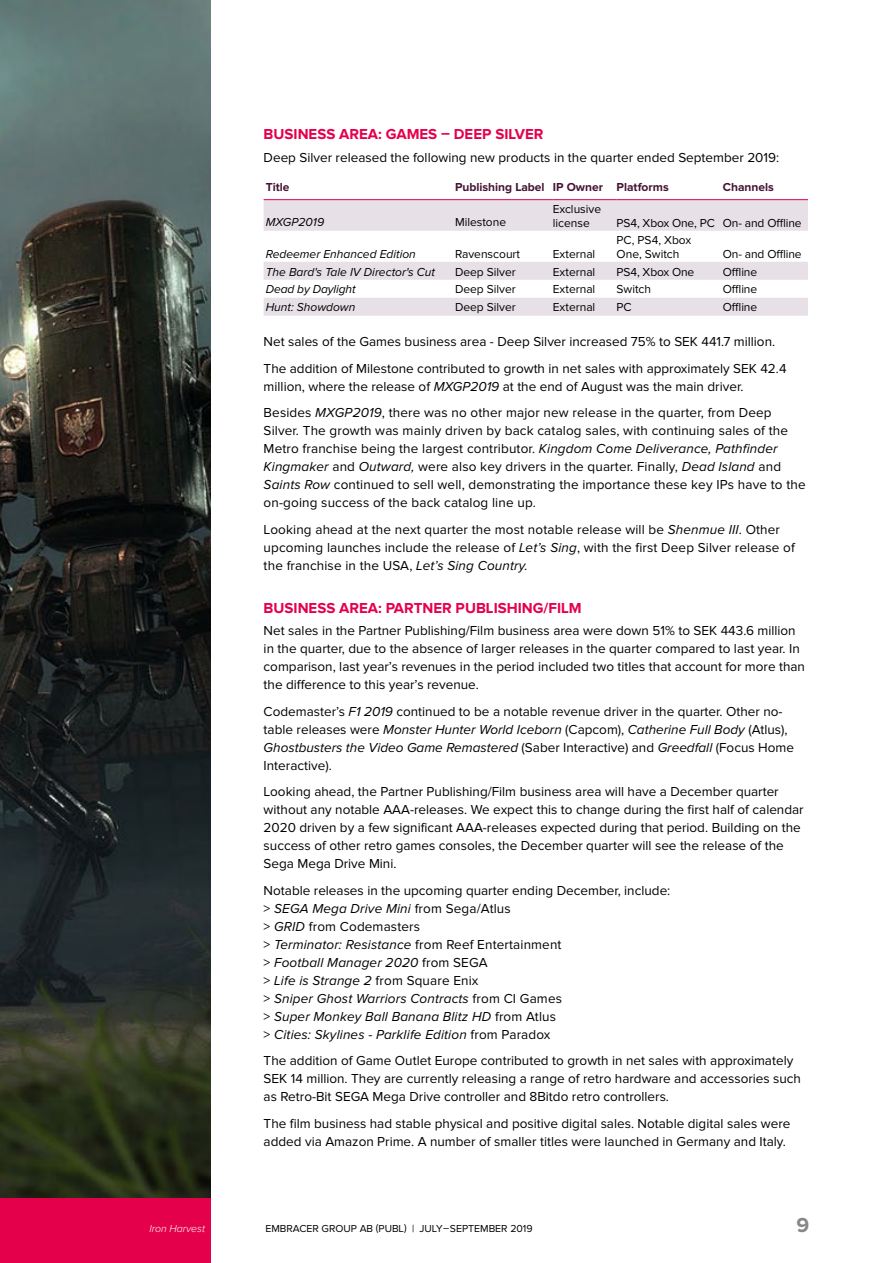
<style>
.page{position:relative;width:893px;height:1263px;background:#fff}
.page>*{position:absolute;margin:0;border:0;box-sizing:border-box;transform-origin:0 0}
.t1{font:700 21px "Proxima Nova";color:#878787}
.t2{font:700 15px "Proxima Nova";color:#e5004b}
.t3{font:13.5px/18px "Proxima Nova";color:#000}
.t4{font:12px/13.5px "Proxima Nova";color:#000}
.t5{font:italic 12px "Proxima Nova";color:#000}
.t6{font:700 12px "Proxima Nova";color:#441334}
.t7{font:10.5px "Proxima Nova";color:#000}
.t8{font:italic 300 10.5px "Proxima Nova";color:#fff}
.s1{font-style:italic}
</style>
<div class="page">
<svg style="left:264px;top:200px;width:544px;height:116px;fill:#e7e0e7"></svg>
<hr style="left:264px;top:199px;width:191px;height:1px;background:#e5004b">
<hr style="left:455px;top:199px;width:98px;height:1px;background:#e5004b">
<hr style="left:553px;top:199px;width:64px;height:1px;background:#e5004b">
<hr style="left:617px;top:199px;width:106px;height:1px;background:#e5004b">
<hr style="left:723px;top:199px;width:85px;height:1px;background:#e5004b">
<div style="left:0;top:1198px;width:211px;height:65px;background:#e5004b"></div>
<img style="left:0;top:0;width:211px;height:1198px">
<p class="t8" style="left:149px;top:1224px;width:57px">Iron Harvest</p>
<p class="t2" style="left:264px;top:126px;width:281px">BUSINESS AREA: GAMES – DEEP SILVER</p>
<p class="t3" style="left:264px;top:148px;width:517px">Deep Silver released the following new products in the quarter ended September 2019:</p>
<p class="t6" style="left:266px;top:180px;width:25px">Title</p>
<p class="t6" style="left:455px;top:180px;width:215px">Publishing Label IP Owner Platforms</p>
<p class="t6" style="left:723px;top:180px;width:53px">Channels</p>
<p class="t5" style="left:266px;top:217px;width:60px">MXGP2019</p>
<p class="t4" style="left:455px;top:216px;width:53px">Milestone</p>
<p class="t4" style="left:553px;top:203px;width:50px">Exclusive license</p>
<p class="t4" style="left:617px;top:216px;width:187px">PS4, Xbox One, PC On- and Offline</p>
<p class="t5" style="left:266px;top:248px;width:152px">Redeemer Enhanced Edition</p>
<p class="t4" style="left:455px;top:247px;width:67px">Ravenscourt</p>
<p class="t4" style="left:553px;top:247px;width:44px">External</p>
<p class="t4" style="left:617px;top:234px;width:76px">PC, PS4, Xbox<br>One, Switch</p>
<p class="t4" style="left:723px;top:247px;width:80px">On- and Offline</p>
<p class="t5" style="left:266px;top:266px;width:171px">The Bard's Tale IV Director's Cut</p>
<p class="t4" style="left:455px;top:265px;width:62px">Deep Silver</p>
<p class="t4" style="left:553px;top:265px;width:44px">External</p>
<p class="t4" style="left:617px;top:265px;width:79px">PS4, Xbox One</p>
<p class="t4" style="left:723px;top:265px;width:36px">Offline</p>
<p class="t5" style="left:266px;top:284px;width:91px">Dead by Daylight</p>
<p class="t4" style="left:455px;top:283px;width:62px">Deep Silver</p>
<p class="t4" style="left:553px;top:283px;width:44px">External</p>
<p class="t4" style="left:617px;top:283px;width:36px">Switch</p>
<p class="t4" style="left:723px;top:283px;width:36px">Offline</p>
<p class="t5" style="left:266px;top:302px;width:91px">Hunt: Showdown</p>
<p class="t4" style="left:455px;top:301px;width:62px">Deep Silver</p>
<p class="t4" style="left:553px;top:301px;width:44px">External</p>
<p class="t4" style="left:617px;top:301px;width:17px">PC</p>
<p class="t4" style="left:723px;top:301px;width:36px">Offline</p>
<p class="t3" style="left:264px;top:329px;width:524px;line-height:26.5px">Net sales of the Games business area - Deep Silver increased 75% to SEK 441.7 million.<br>The addition of Milestone contributed to growth in net sales with approximately SEK 42.4</p>
<p class="t3" style="left:264px;top:373px;width:509px;line-height:26.5px">million, where the release of <span class="s1">MXGP2019</span> at the end of August was the main driver.<br>Besides <span class="s1">MXGP2019</span>, there was no other major new release in the quarter, from Deep</p>
<p class="t3" style="left:264px;top:422px;width:543px">Silver. The growth was mainly driven by back catalog sales, with continuing sales of the Metro franchise being the largest contributor. <span class="s1">Kingdom Come Deliverance, Pathfinder Kingmaker</span> and <span class="s1">Outward,</span> were also key drivers in the quarter. Finally, <span class="s1">Dead Island</span> and <span class="s1">Saints Row</span> continued to sell well, demonstrating the importance these key IPs have to the on-going success of the back catalog line up.</p>
<p class="t3" style="left:264px;top:520px;width:533px">Looking ahead at the next quarter the most notable release will be <span class="s1">Shenmue III</span>. Other upcoming launches include the release of <span class="s1">Let’s Sing</span>, with the first Deep Silver release of the franchise in the USA, <span class="s1">Let’s Sing Country.</span></p>
<p class="t2" style="left:264px;top:600px;width:320px">BUSINESS AREA: PARTNER PUBLISHING/FILM</p>
<p class="t3" style="left:264px;top:622px;width:543px">Net sales in the Partner Publishing/Film business area were down 51% to SEK 443.6 million in the quarter, due to the absence of larger releases in the quarter compared to last year. In comparison, last year’s revenues in the period included two titles that account for more than the difference to this year’s revenue.</p>
<p class="t3" style="left:264px;top:703px;width:532px">Codemaster’s <span class="s1">F1 2019</span> continued to be a notable revenue driver in the quarter. Other no&shy;table releases were <span class="s1">Monster Hunter World Iceborn</span> (Capcom), <span class="s1">Catherine Full Body</span> (Atlus), <span class="s1">Ghostbusters the Video Game Remastered</span> (Saber Interactive) and <span class="s1">Greedfall</span> (Focus Home Interactive).</p>
<p class="t3" style="left:264px;top:783px;width:542px">Looking ahead, the Partner Publishing/Film business area will have a December quarter without any notable AAA-releases. We expect this to change during the first half of calendar 2020 driven by a few significant AAA-releases expected during that period. Building on the success of other retro games consoles, the December quarter will see the release of the Sega Mega Drive Mini.</p>
<p class="t3" style="left:264px;top:882px;width:408px">Notable releases in the upcoming quarter ending December, include: &gt; <span class="s1">SEGA Mega Drive Mini</span> from Sega/Atlus<br>&gt; <span class="s1">GRID</span> from Codemasters<br>&gt; <span class="s1">Terminator: Resistance</span> from Reef Entertainment<br>&gt; <span class="s1">Football Manager 2020</span> from SEGA<br>&gt; <span class="s1">Life is Strange 2</span> from Square Enix<br>&gt; <span class="s1">Sniper Ghost Warriors Contracts</span> from CI Games<br>&gt; <span class="s1">Super Monkey Ball Banana Blitz HD</span> from Atlus<br>&gt; <span class="s1">Cities: Skylines - Parklife Edition</span> from Paradox</p>
<p class="t3" style="left:264px;top:1052px;width:539px">The addition of Game Outlet Europe contributed to growth in net sales with approximately<br>SEK 14 million. They are currently releasing a range of retro hardware and accessories such as Retro-Bit SEGA Mega Drive controller and 8Bitdo retro controllers.</p>
<p class="t3" style="left:264px;top:1115px;width:528px">The film business had stable physical and positive digital sales. Notable digital sales were added via Amazon Prime. A number of smaller titles were launched in Germany and Italy.</p>
<p class="t7" style="left:265px;top:1222px;width:269px">EMBRACER GROUP AB (PUBL) | JULY – SEPTEMBER 2019</p>
<h1 class="t1" style="left:797px;top:1213px;width:14px">9</h1>
</div>
